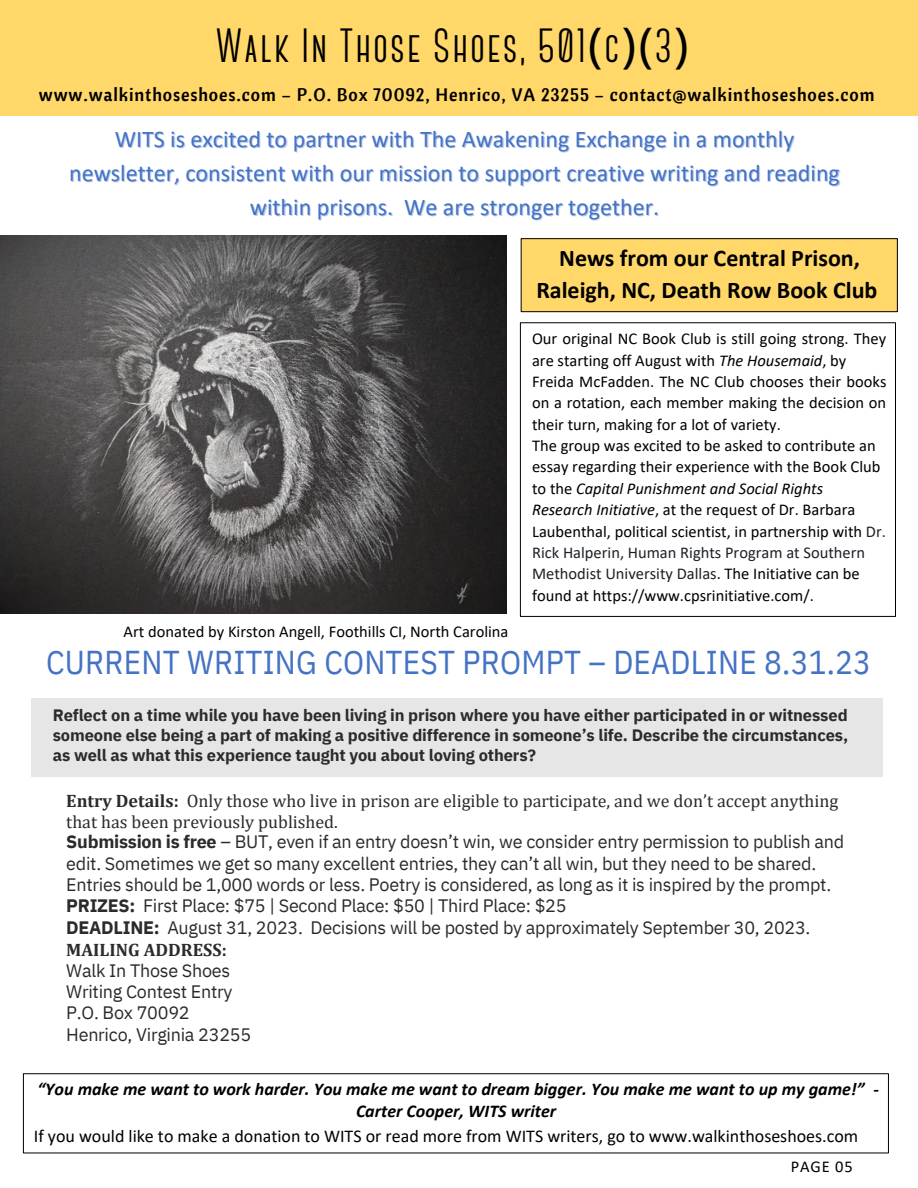
<style>
.page{position:relative;width:918px;height:1188px;background:#fff}
.page>*{position:absolute;margin:0;border:0;box-sizing:border-box;transform-origin:0 0}
.t1{font:700 48px "Canter";letter-spacing:.05em;color:#000}
.t2{font:33px "IBM Plex Sans Cond";letter-spacing:.005em;color:#4472c4}
.t3{font:24px/33.8px "Calibri";color:#4472c4;text-align:center}
.t4{font:700 24px/31.5px "Calibri";color:#000;text-align:center}
.t5{font:18px/21.3px "IBM Plex Sans";letter-spacing:-.015em;color:#2b2b2b}
.t6{font:18px/21.3px "Cambria";color:#2b2b2b}
.t7{font:italic 700 18px/22.5px "Calibri";color:#000;text-align:center}
.t8{font:18px "Calibri";color:#000}
.t9{font:18px "Cantora One";letter-spacing:.05em;color:#000}
.t10{font:700 18px "Cambria";color:#2b2b2b}
.t11{font:16.5px/21.3px "Calibri";color:#000}
.t12{font:700 16.5px/20.2px "IBM Plex Sans";letter-spacing:-.005em;color:#2b2b2b}
.s1{font-family:"Noto Sans";font-weight:400}
.s2{font-style:italic}
.s3{color:#1d2228}
.s4{font-weight:700}
</style>
<div class="page">
<div style="left:0;top:0;width:918px;height:116px;background:#ffd869"></div>
<img style="left:0;top:235px;width:506px;height:378px">
<div style="left:521px;top:239px;width:376px;height:73px;background:#ffd869"></div>
<div style="left:521px;top:238px;width:377px;height:74px;border:1px solid #000"></div>
<div style="left:520px;top:322px;width:376px;height:295px;border:1px solid #000"></div>
<div style="left:31px;top:698px;width:851px;height:80px;background:#e7e6e6"></div>
<div style="left:23px;top:1073px;width:866px;height:80px;border:1px solid #000"></div>
<p class="t1" style="left:216px;top:26px;width:474px">Walk In Those Shoes, 501<span class="s1">(</span>c<span class="s1">)(</span>3<span class="s1">)</span></p>
<p class="t9" style="left:39px;top:83px;width:837px">www.walkinthoseshoes.com – P.O. Box 70092, Henrico, VA 23255 – contact@walkinthoseshoes.com</p>
<p class="t3" style="left:69px;top:124px;width:772px">WITS is excited to partner with The Awakening Exchange in a monthly newsletter, consistent with our mission to support creative writing and reading within prisons. We are stronger together.</p>
<p class="t4" style="left:536px;top:245px;width:343px">News from our Central Prison,<br>Raleigh, NC, Death Row Book Club</p>
<p class="t11" style="left:124px;top:623px;width:386px">Art donated by Kirston Angell, Foothills CI, North Carolina</p>
<p class="t11" style="left:532px;top:329px;width:356px">Our original NC Book Club is still going strong. They are starting off August with <span class="s2">The Housemaid</span>, by</p>
<p class="t11" style="left:532px;top:372px;width:356px;text-align:justify">Freida McFadden. The NC Club chooses their books on a rotation, each member making the decision on their turn, making for a lot of variety.</p>
<p class="t11" style="left:532px;top:436px;width:355px">The group was excited to be asked to contribute an essay regarding their experience with the Book Club to the <span class="s2">Capital Punishment and Social Rights Research Initiative</span>, at the request of Dr. Barbara Laubenthal, political scientist, in partnership with <span class="s3">Dr.<br>Rick Halperin, Human Rights Program at Southern Methodist University Dallas</span>. The Initiative can be found at https://www.cpsrinitiative.com/.</p>
<p class="t2" style="left:46px;top:640px;width:826px">CURRENT WRITING CONTEST PROMPT – DEADLINE 8.31.23</p>
<p class="t12" style="left:53px;top:704px;width:797px">Reflect on a time while you have been living in prison where you have either participated in or witnessed someone else being a part of making a positive difference in someone’s life. Describe the circumstances,</p>
<p class="t12" style="left:53px;top:745px;width:485px">as well as what this experience taught you about loving others?</p>
<p class="t6" style="left:66px;top:789px;width:774px"><span class="s4">Entry Details:</span> Only those who live in prison are eligible to participate, and we don’t accept anything that has been previously published.</p>
<p class="t5" style="left:66px;top:831px;width:780px"><span class="s4">Submission is free</span> – BUT, even if an entry doesn’t win, we consider entry permission to publish and edit. Sometimes we get so many excellent entries, they can’t all win, but they need to be shared.<br>Entries should be 1,000 words or less. Poetry is considered, as long as it is inspired by the prompt.<br><span class="s4">PRIZES:</span> First Place: $75 | Second Place: $50 | Third Place: $25</p>
<p class="t5" style="left:66px;top:916px;width:746px"><span class="s4">DEADLINE:</span> August 31, 2023. Decisions will be posted by approximately September 30, 2023.</p>
<p class="t10" style="left:66px;top:939px;width:162px">MAILING ADDRESS:</p>
<p class="t5" style="left:66px;top:959px;width:165px">Walk In Those Shoes</p>
<p class="t5" style="left:66px;top:981px;width:168px">Writing Contest Entry</p>
<p class="t5" style="left:66px;top:1002px;width:125px">P.O. Box 70092</p>
<p class="t5" style="left:66px;top:1023px;width:186px">Henrico, Virginia 23255</p>
<p class="t7" style="left:37px;top:1079px;width:843px">“You make me want to work harder. You make me want to dream bigger. You make me want to up my game!” -<br>Carter Cooper, WITS writer</p>
<p class="t8" style="left:34px;top:1129px;width:826px">If you would like to make a donation to WITS or read more from WITS writers, go to www.walkinthoseshoes.com</p>
<p class="t11" style="left:791px;top:1157px;width:63px">PAGE 05</p>
</div>
